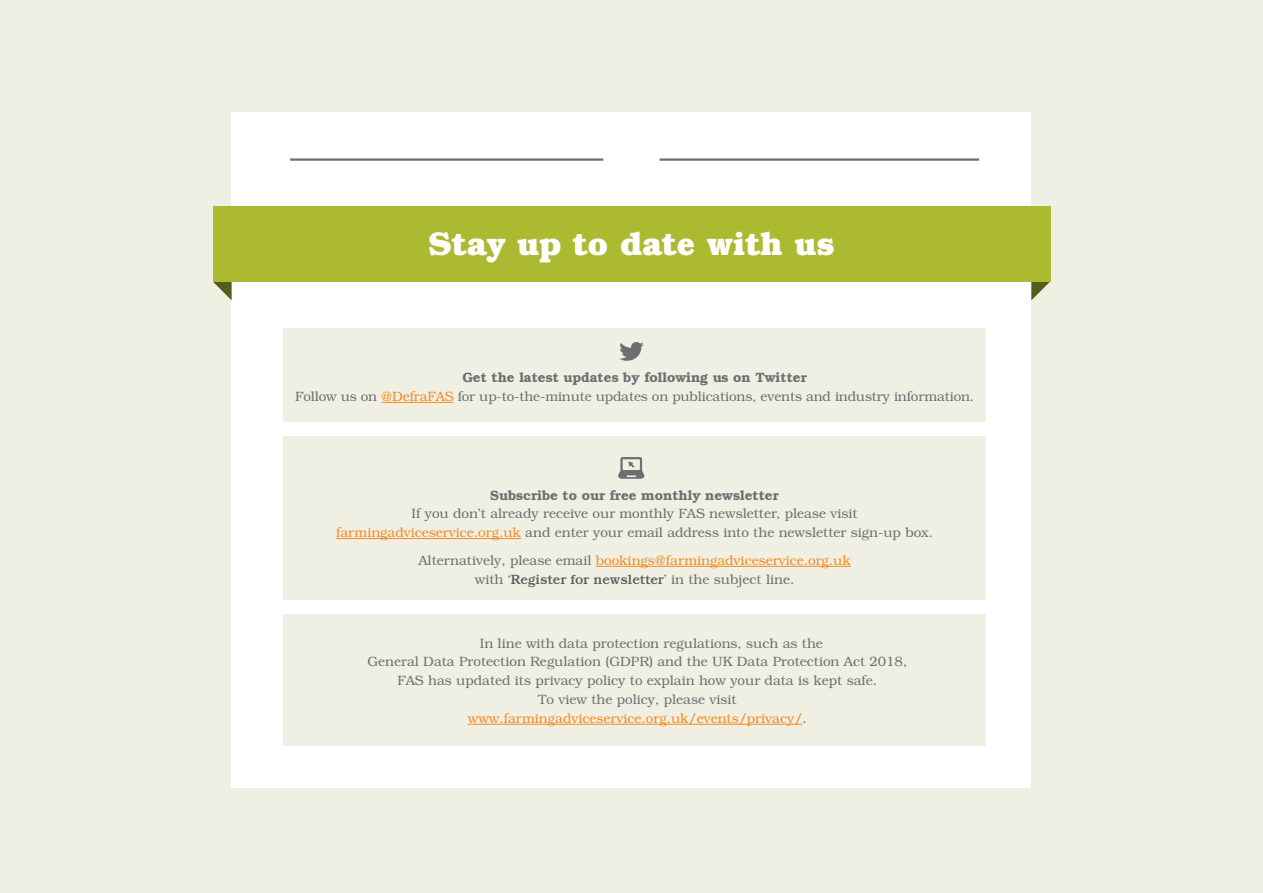
<style>
.page{position:relative;width:1263px;height:893px;background:#f0efe4}
.page>*{position:absolute;margin:0;border:0;box-sizing:border-box;transform-origin:0 0}
.t1{font:700 33px "Bookman Std";color:#fff}
.t2{font:300 13.5px/18.8px "Bookman Std";color:#6d6e71;text-align:center}
.t3{font:300 13.5px "Bookman Std";color:#f68b1f}
.t4{font:600 13.5px "Bookman Std";color:#6d6e71}
.s1{font-weight:600}
.s2{color:#f68b1f}
.s3{font-weight:500;color:#5d5d60}
.s4{color:#6d6e71}
</style>
<div class="page">
<div style="left:232px;top:112px;width:799px;height:676px;background:#fff"></div>
<div style="left:283px;top:614px;width:703px;height:132px;background:#f0efe4"></div>
<div style="left:283px;top:328px;width:703px;height:94px;background:#f0efe4"></div>
<div style="left:283px;top:437px;width:703px;height:163px;background:#f0efe4"></div>
<hr style="left:290px;top:158px;width:313px;height:3px;background:#6d6e71">
<hr style="left:659px;top:158px;width:320px;height:3px;background:#6d6e71">
<hr style="left:381px;top:402px;width:72px;height:1px;background:#f68b1f">
<hr style="left:336px;top:538px;width:185px;height:1px;background:#f68b1f">
<hr style="left:596px;top:566px;width:255px;height:1px;background:#f68b1f">
<hr style="left:468px;top:724px;width:334px;height:1px;background:#f68b1f">
<svg style="left:213px;top:282px;width:19px;height:18px"></svg>
<svg style="left:1031px;top:282px;width:19px;height:18px"></svg>
<div style="left:213px;top:207px;width:837px;height:75px;background:#abba30"></div>
<svg style="left:619px;top:342px;width:25px;height:19px"></svg>
<svg style="left:618px;top:457px;width:26px;height:22px"></svg>
<h1 class="t1" style="left:428px;top:223px;width:408px">Stay up to date with us</h1>
<p class="t2" style="left:295px;top:368px;width:681px"><span class="s1">Get the latest updates by following us on Twitter<br></span>Follow us on <span class="s2">@DefraFAS</span> for up-to-the-minute updates on publications, events and industry information.</p>
<p class="t4" style="left:490px;top:487px;width:290px">Subscribe to our free monthly newsletter</p>
<p class="t2" style="left:336px;top:504px;width:598px">If you don’t already receive our monthly FAS newsletter, please visit <span class="s2">farmingadviceservice.org.uk</span> and enter your email address into the newsletter sign-up box.</p>
<p class="t2" style="left:418px;top:551px;width:434px">Alternatively, please email <span class="s2">bookings@farmingadviceservice.org.uk </span>with ‘<span class="s3">Register for newsletter</span>’ in the subject line.</p>
<p class="t2" style="left:480px;top:634px;width:345px">In line with data protection regulations, such as the</p>
<p class="t2" style="left:367px;top:653px;width:541px">General Data Protection Regulation (GDPR) and the UK Data Protection Act 2018,</p>
<p class="t2" style="left:397px;top:671px;width:481px">FAS has updated its privacy policy to explain how your data is kept safe.</p>
<p class="t2" style="left:538px;top:690px;width:200px">To view the policy, please visit</p>
<p class="t3" style="left:468px;top:710px;width:340px">www.farmingadviceservice.org.uk/events/privacy/<span class="s4">.</span></p>
</div>
